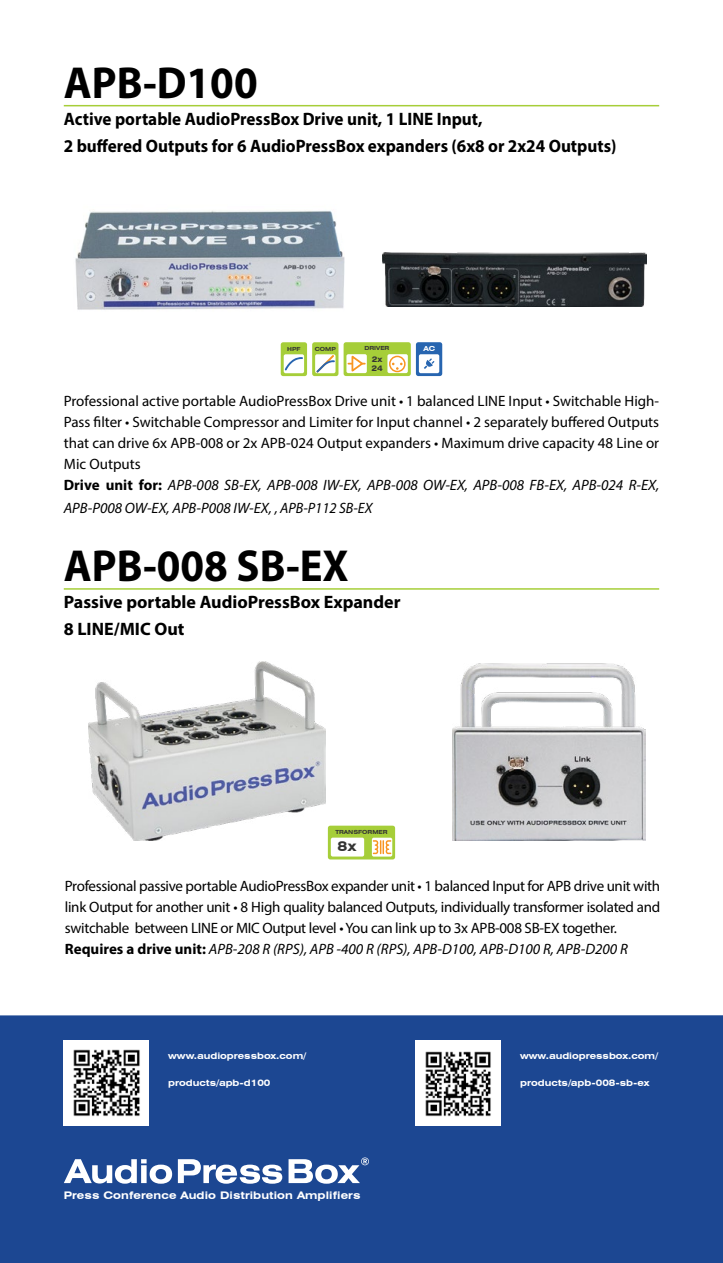
<style>
.page{position:relative;width:723px;height:1263px;background:#fff}
.page>*{position:absolute;margin:0;border:0;box-sizing:border-box;transform-origin:0 0}
.t1{font:700 45px "Myriad Pro";color:#000;scale:.95 1}
.t2{font:700 18px/27px "Myriad Pro";color:#000;scale:.95 1}
.t3{font:700 18px/27px "Myriad Pro";color:#000}
.t4{font:15px/21px "Myriad Pro";letter-spacing:-.015em;color:#000}
.t5{font:italic 15px "Myriad Pro";color:#000}
.t6{font:700 expanded 13.65px "Swiss 721 BT";color:#343433}
.t7{font:700 expanded 10.5px "Swiss 721 BT";letter-spacing:.01em;color:#fff}
.t8{font:700 expanded 9px "Swiss 721 BT";color:#fff}
.t9{font:700 expanded 7.8px/9.3px "Swiss 721 BT";color:#343433}
.t10{font:700 expanded 6.9px "Swiss 721 BT";color:#fff}
.t11{font:700 expanded 5.55px "Swiss 721 BT";color:#343433}
.s1{font-weight:700}
.s2{font-style:italic}
</style>
<div class="page">
<div style="left:0;top:1015px;width:723px;height:248px;background:#1c4792"></div>
<svg style="left:64px;top:1159px;width:108px;height:25px"></svg>
<svg style="left:178px;top:1159px;width:104px;height:25px"></svg>
<svg style="left:288px;top:1157px;width:81px;height:27px"></svg>
<hr style="left:64px;top:105px;width:595px;height:1px;background:#a6ce39">
<img style="left:383px;top:253px;width:264px;height:53px">
<div style="left:312px;top:342px;width:26px;height:34px;background:#a6ce39;border-radius:2px"></div>
<div style="left:315px;top:354px;width:20px;height:19px;background:#f3f8e4;border-radius:2px"></div>
<svg style="left:316px;top:354px;width:19px;height:19px"></svg>
<div style="left:281px;top:342px;width:26px;height:34px;background:#a6ce39;border-radius:2px"></div>
<div style="left:284px;top:354px;width:20px;height:19px;background:#fff;border-radius:2px"></div>
<svg style="left:285px;top:357px;width:18px;height:13px"></svg>
<div style="left:416px;top:342px;width:26px;height:34px;background:#2765b0;border-radius:2px"></div>
<div style="left:419px;top:354px;width:20px;height:19px;background:#fff;border-radius:2px"></div>
<svg style="left:424px;top:358px;width:10px;height:11px"></svg>
<svg style="left:344px;top:342px;width:67px;height:34px"></svg>
<img style="left:88px;top:661px;width:238px;height:179px">
<img style="left:452px;top:663px;width:194px;height:177px">
<svg style="left:328px;top:826px;width:67px;height:33px"></svg>
<hr style="left:64px;top:588px;width:595px;height:2px;background:#a6ce39">
<img style="left:75px;top:210px;width:270px;height:100px">
<div style="left:64px;top:1041px;width:85px;height:85px;background:#fff"></div>
<div style="left:416px;top:1041px;width:85px;height:85px;background:#fff"></div>
<img style="left:73px;top:1049px;width:67px;height:68px">
<img style="left:425px;top:1051px;width:66px;height:66px">
<h1 class="t1" style="left:64px;top:53px;width:206px">APB-D100</h1>
<p class="t2" style="left:64px;top:104px;width:583px">Active portable AudioPressBox Drive unit, 1 LINE Input,<br>2 buffered Outputs for 6 AudioPressBox expanders (6x8 or 2x24 Outputs)</p>
<p class="t11" style="left:287px;top:345px;width:15px">HPF</p>
<p class="t11" style="left:315px;top:345px;width:23px">COMP</p>
<p class="t11" style="left:364px;top:345px;width:26px">DRIVER</p>
<p class="t10" style="left:423px;top:344px;width:13px">AC</p>
<p class="t9" style="left:371px;top:354px;width:13px">2x<br>24</p>
<p class="t4" style="left:64px;top:390px;width:597px">Professional active portable AudioPressBox Drive unit • 1 balanced LINE Input • Switchable High-Pass filter • Switchable Compressor and Limiter for Input channel • 2 separately buffered Outputs that can drive 6x APB-008 or 2x APB-024 Output expanders • Maximum drive capacity 48 Line or Mic Outputs<br><span class="s1">Drive unit for:</span> <span class="s2">APB-008 SB-EX, APB-008 IW-EX, APB-008 OW-EX, APB-008 FB-EX, APB-024 R-EX,</span></p>
<p class="t5" style="left:64px;top:498px;width:310px">APB-P008 OW-EX, APB-P008 IW-EX, , APB-P112 SB-EX</p>
<h1 class="t1" style="left:64px;top:536px;width:302px">APB-008 SB-EX</h1>
<p class="t3" style="left:64px;top:588px;width:338px">Passive portable AudioPressBox Expander<br>8 LINE/MIC Out</p>
<p class="t11" style="left:335px;top:829px;width:54px">TRANSFORMER</p>
<p class="t6" style="left:337px;top:838px;width:21px">8x</p>
<p class="t4" style="left:65px;top:875px;width:597px">Professional passive portable AudioPressBox expander unit • 1 balanced Input for APB drive unit with link Output for another unit • 8 High quality balanced Outputs, individually transformer isolated and switchable between LINE or MIC Output level • You can link up to 3x APB-008 SB-EX together.<br><span class="s1">Requires a drive unit:</span> <span class="s2">APB-208 R (RPS), APB -400 R (RPS), APB-D100, APB-D100 R, APB-D200 R</span></p>
<p class="t8" style="left:168px;top:1050px;width:139px">www.audiopressbox.com/</p>
<p class="t8" style="left:168px;top:1077px;width:104px">products/apb-d100</p>
<p class="t7" style="left:64px;top:1189px;width:298px">Press Conference Audio Distribution Amplifiers</p>
<p class="t8" style="left:520px;top:1050px;width:139px">www.audiopressbox.com/</p>
<p class="t8" style="left:520px;top:1077px;width:131px">products/apb-008-sb-ex</p>
</div>
